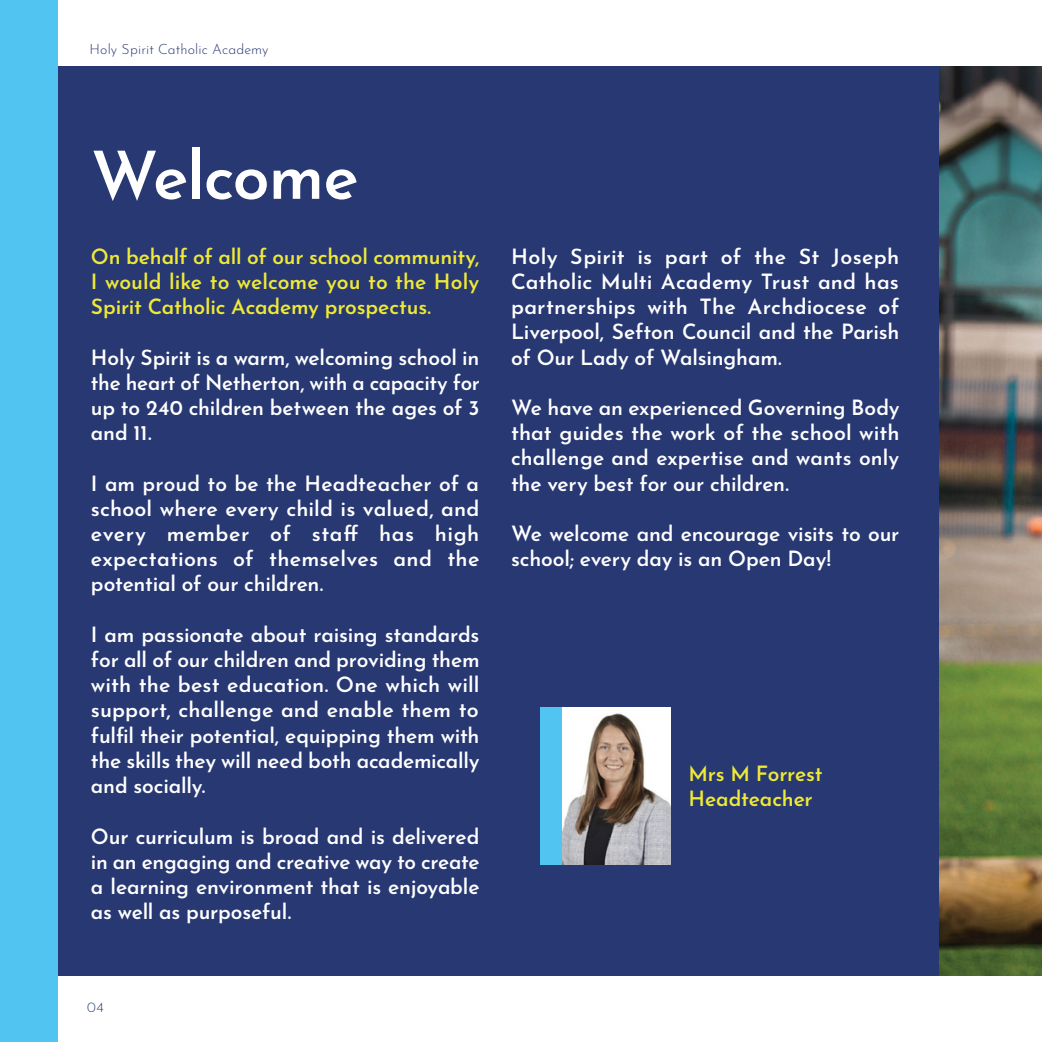
<style>
.page{position:relative;width:1042px;height:1042px;background:#fff}
.page>*{position:absolute;margin:0;border:0;box-sizing:border-box;transform-origin:0 0}
.t1{font:600 66.5px "Josefin Sans";letter-spacing:-.02em;color:#fff}
.t2{font:600 21px/25.2px "Josefin Sans";letter-spacing:-.01em;color:#fff;text-align:justify}
.t3{font:600 21px/25.2px "Josefin Sans";letter-spacing:-.005em;color:#efe936;text-align:justify}
.t4{font:300 14px "Josefin Sans";letter-spacing:.01em;color:#273873}
</style>
<div class="page">
<div style="left:58px;top:66px;width:882px;height:909px;background:#273873"></div>
<div style="left:0;top:0;width:58px;height:1042px;background:#51c4f1"></div>
<img style="left:939px;top:66px;width:103px;height:909px">
<div style="left:540px;top:707px;width:22px;height:158px;background:#51c4f1"></div>
<img style="left:562px;top:707px;width:109px;height:158px">
<p class="t4" style="left:89px;top:39px;width:181px">Holy Spirit Catholic Academy</p>
<h1 class="t1" style="left:91px;top:119px;width:269px">Welcome</h1>
<p class="t3" style="left:91px;top:241px;width:390px">On behalf of all of our school community, I would like to welcome you to the Holy Spirit Catholic Academy prospectus.</p>
<p class="t2" style="left:91px;top:342px;width:390px">Holy Spirit is a warm, welcoming school in the heart of Netherton, with a capacity for up to 240 children between the ages of 3 and 11.</p>
<p class="t2" style="left:91px;top:468px;width:390px">I am proud to be the Headteacher of a school where every child is valued, and every member of staff has high expectations of themselves and the potential of our children.</p>
<p class="t2" style="left:91px;top:619px;width:390px">I am passionate about raising standards for all of our children and providing them with the best education. One which will support, challenge and enable them to fulfil their potential, equipping them with the skills they will need both academically and socially.</p>
<p class="t2" style="left:91px;top:821px;width:390px">Our curriculum is broad and is delivered in an engaging and creative way to create a learning environment that is enjoyable as well as purposeful.</p>
<p class="t4" style="left:87px;top:996px;width:18px">04</p>
<p class="t2" style="left:511px;top:241px;width:390px">Holy Spirit is part of the St Joseph Catholic Multi Academy Trust and has partnerships with The Archdiocese of Liverpool, Sefton Council and the Parish of Our Lady of Walsingham.</p>
<p class="t2" style="left:511px;top:392px;width:390px">We have an experienced Governing Body that guides the work of the school with challenge and expertise and wants only the very best for our children.</p>
<p class="t2" style="left:511px;top:518px;width:390px">We welcome and encourage visits to our school; every day is an Open Day!</p>
<p class="t3" style="left:688px;top:758px;width:136px">Mrs M Forrest<br>Headteacher</p>
</div>
